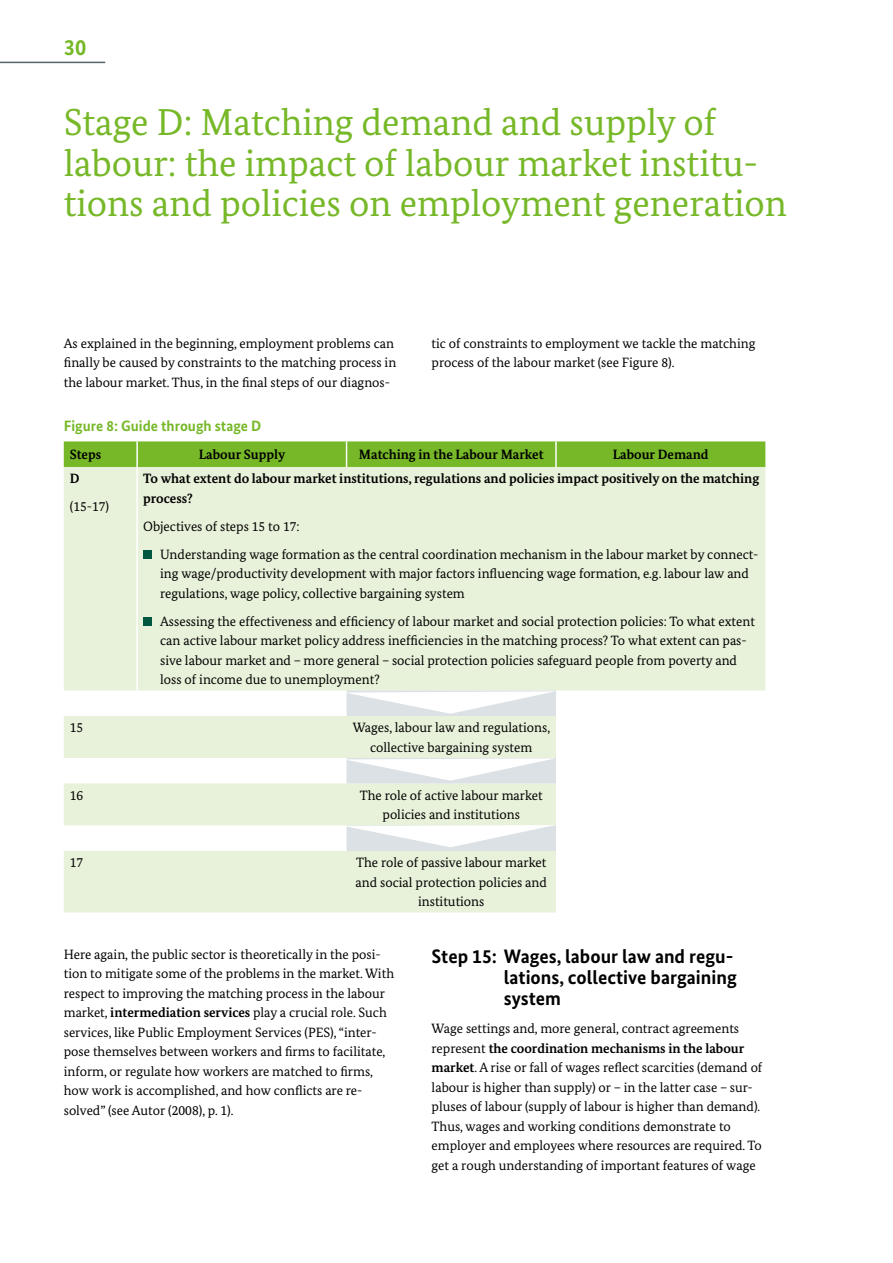
<style>
.page{position:relative;width:893px;height:1263px;background:#fff}
.page>*{position:absolute;margin:0;border:0;box-sizing:border-box;transform-origin:0 0}
.t1{font:37.5px/40.5px "Bundes Serif";color:#76b828}
.t2{font:700 22.5px "Bundes Sans";color:#76b828}
.t3{font:700 19.5px/21px "Bundes Sans";color:#000}
.t4{font:700 15px "Bundes Sans";color:#76b828}
.t5{font:13.5px/19.5px "Bundes Serif";color:#000}
.t6{font:700 13.5px/19.5px "Bundes Serif";color:#000}
.s1{font-weight:700}
</style>
<div class="page">
<hr style="left:0;top:62px;width:105px;height:1px;background:#57666d">
<svg style="left:64px;top:467px;width:701px;height:445px;fill:#e8f1d9"></svg>
<div style="left:64px;top:441px;width:701px;height:26px;background:#76b828"></div>
<hr style="left:555px;top:441px;width:2px;height:26px;background:#fff">
<hr style="left:136px;top:467px;width:2px;height:223px;background:#fff">
<div style="left:143px;top:550px;width:9px;height:9px;background:#005840"></div>
<div style="left:143px;top:617px;width:9px;height:9px;background:#005840"></div>
<svg style="left:344px;top:690px;width:212px;height:161px"></svg>
<h2 class="t2" style="left:64px;top:33px;width:24px">30</h2>
<h1 class="t1" style="left:64px;top:102px;width:724px">Stage D: Matching demand and supply of labour: the impact of labour market institu&shy;tions and policies on employment generation</h1>
<p class="t5" style="left:64px;top:333px;width:334px">As explained in the beginning, employment problems can finally be caused by constraints to the matching process in the labour market. Thus, in the final steps of our diagnos-</p>
<p class="t5" style="left:432px;top:333px;width:325px">tic of constraints to employment we tackle the matching process of the labour market (see Figure 8).</p>
<p class="t4" style="left:64px;top:417px;width:199px">Figure 8: Guide through stage D</p>
<p class="t6" style="left:70px;top:445px;width:33px">Steps</p>
<p class="t6" style="left:199px;top:445px;width:88px">Labour Supply</p>
<p class="t6" style="left:359px;top:445px;width:186px">Matching in the Labour Market</p>
<p class="t6" style="left:613px;top:445px;width:97px">Labour Demand</p>
<p class="t6" style="left:70px;top:469px;width:11px">D</p>
<p class="t5" style="left:70px;top:497px;width:41px">(15-17)</p>
<p class="t6" style="left:143px;top:469px;width:618px">To what extent do labour market institutions, regulations and policies impact positively on the matching process?</p>
<p class="t5" style="left:160px;top:512px;width:600px;line-height:28px;text-indent:-17px">Objectives of steps 15 to 17:<br>Understanding wage formation as the central coordination mechanism in the labour market by connect-</p>
<p class="t5" style="left:160px;top:564px;width:590px">ing wage/productivity development with major factors influencing wage formation, e.g. labour law and regulations, wage policy, collective bargaining system</p>
<p class="t5" style="left:160px;top:611px;width:596px">Assessing the effectiveness and efficiency of labour market and social protection policies: To what extent can active labour market policy address inefficiencies in the matching process? To what extent can pas&shy;sive labour market and – more general – social protection policies safeguard people from poverty and loss of income due to unemployment?</p>
<p class="t5" style="left:70px;top:718px;width:15px">15</p>
<p class="t5" style="left:353px;top:718px;width:199px;text-align:center">Wages, labour law and regulations, collective bargaining system</p>
<p class="t5" style="left:70px;top:785px;width:15px">16</p>
<p class="t5" style="left:360px;top:785px;width:185px;text-align:center">The role of active labour market policies and institutions</p>
<p class="t5" style="left:70px;top:853px;width:15px">17</p>
<p class="t5" style="left:356px;top:853px;width:193px;text-align:center">The role of passive labour market and social protection policies and institutions</p>
<p class="t5" style="left:64px;top:944px;width:332px">Here again, the public sector is theoretically in the posi&shy;tion to mitigate some of the problems in the market. With respect to improving the matching process in the labour market, <span class="s1">intermediation services</span> play a crucial role. Such services, like Public Employment Services (PES), “inter&shy;pose themselves between workers and firms to facilitate, inform, or regulate how workers are matched to firms, how work is accomplished, and how conflicts are re&shy;solved” (see Autor (2008), p. 1).</p>
<h3 class="t3" style="left:504px;top:946px;width:234px;text-indent:-72px">Step 15: Wages, labour law and regu&shy;lations, collective bargaining system</h3>
<p class="t5" style="left:432px;top:1019px;width:332px">Wage settings and, more general, contract agreements represent <span class="s1">the coordination mechanisms in the labour market</span>. A rise or fall of wages reflect scarcities (demand of labour is higher than supply) or – in the latter case – sur&shy;pluses of labour (supply of labour is higher than demand).<br>Thus, wages and working conditions demonstrate to employer and employees where resources are required. To get a rough understanding of important features of wage</p>
</div>
